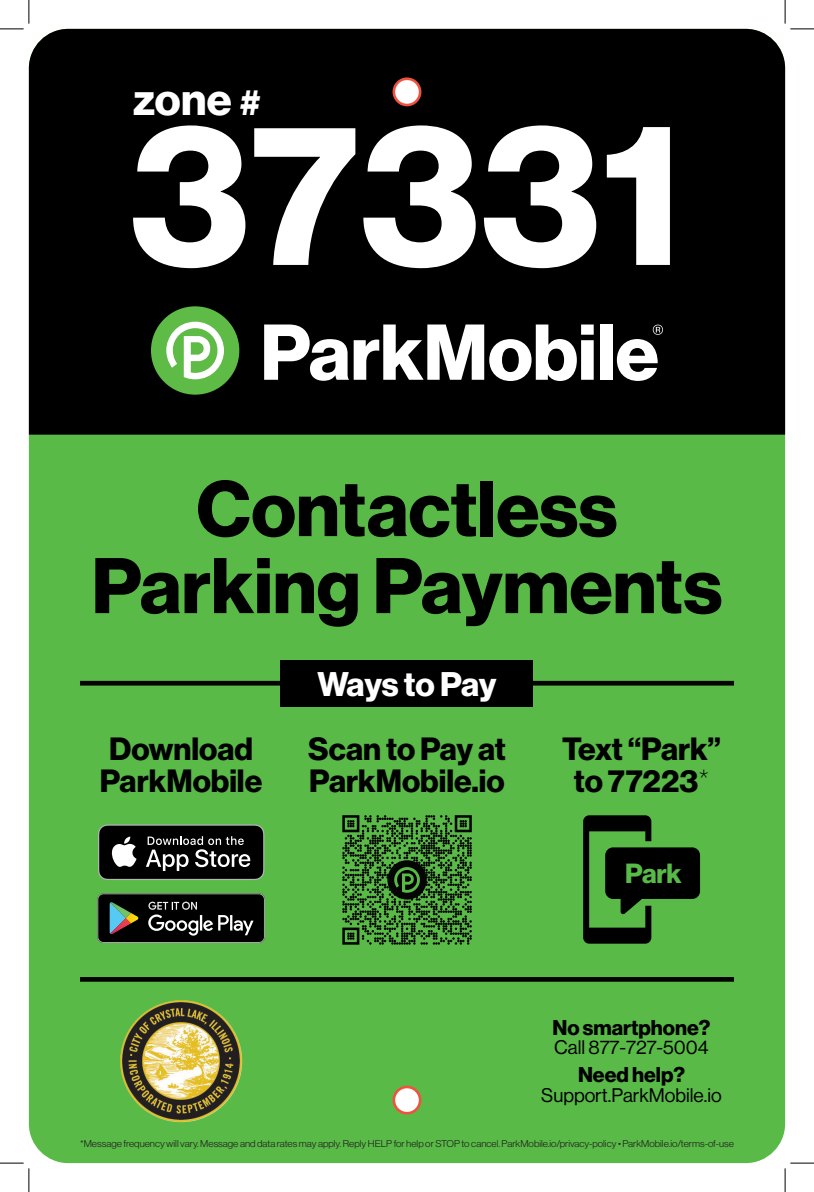
<style>
.page{position:relative;width:814px;height:1192px;background:#fff}
.page>*{position:absolute;margin:0;border:0;box-sizing:border-box;transform-origin:0 0}
.t1{font:199.5px "N Haas Grotesk DS Pro 75 Bd";letter-spacing:.005em;color:#fff}
.t2{font:77px/77px "N Haas Grotesk DS Pro 75 Bd";color:#000001;text-align:center}
.t3{font:44.62px "N Haas Grotesk DS Pro 75 Bd";color:#fff}
.t4{font:33.43px "N Haas Grotesk DS Pro 75 Bd";letter-spacing:-.01em;color:#fff}
.t5{font:31.5px/32.7px "N Haas Grotesk DS Pro 75 Bd";color:#000001}
.t6{font:27.12px "N Haas Grotesk DS Pro 75 Bd";color:#59ba47}
.t7{font:21px "N Haas Grotesk DS Pro 75 Bd";color:#000001}
.t8{font:19.25px "N Haas Grotesk DS Pro 55 Rg";color:#000001}
.t9{font:9.62px "N Haas Grotesk DS Pro 45 Lt";color:#211d1e;scale:1.06 1}
.s1{font-size:35.88px}
.s2{font-family:"N Haas Grotesk DS Pro 25 Th"}
</style>
<div class="page">
<div style="left:29px;top:29px;width:756px;height:1134px;background:#59ba47;border-radius:39px"></div>
<div style="left:29px;top:29px;width:756px;height:406px;background:#000001"></div>
<div style="left:80px;top:977px;width:654px;height:5px;background:#040503"></div>
<hr style="left:80px;top:681px;width:654px;height:4px;background:#040503">
<div style="left:281px;top:660px;width:252px;height:46px;background:#000001"></div>
<svg style="left:583px;top:815px;width:117px;height:128px"></svg>
<svg style="left:342px;top:815px;width:130px;height:129px"></svg>
<svg style="left:97px;top:893px;width:168px;height:50px;background:#242423"></svg>
<img style="left:110px;top:902px;width:21px;height:32px">
<svg style="left:98px;top:824px;width:166px;height:56px;background:#303231"></svg>
<div style="left:151px;top:306px;width:88px;height:89px;background:#5dbb46;border-radius:50%"></div>
<svg style="left:166px;top:322px;width:58px;height:57px"></svg>
<svg style="left:264px;top:324px;width:330px;height:57px;background:#888"></svg>
<div style="left:600px;top:324px;width:12px;height:56px;background:#fff"></div>
<svg style="left:617px;top:325px;width:46px;height:56px;background:#717171"></svg>
<img style="left:120px;top:1000px;width:123px;height:123px">
<svg style="left:392px;top:77px;width:29px;height:29px"></svg>
<svg style="left:392px;top:1085px;width:29px;height:29px"></svg>
<svg style="left:0;top:0;width:30px;height:30px"></svg>
<svg style="left:0;top:1162px;width:30px;height:30px"></svg>
<svg style="left:784px;top:0;width:30px;height:30px"></svg>
<svg style="left:784px;top:1162px;width:30px;height:30px"></svg>
<h3 class="t3" style="left:133px;top:73px;width:129px">zone <span class="s1">#</span></h3>
<h1 class="t1" style="left:130px;top:78px;width:554px">37331</h1>
<h2 class="t2" style="left:92px;top:472px;width:632px">Contactless<br>Parking Payments</h2>
<h3 class="t5" style="left:100px;top:733px;width:164px">Download<br>ParkMobile</h3>
<h3 class="t4" style="left:317px;top:664px;width:181px">Ways to Pay</h3>
<h3 class="t5" style="left:308px;top:733px;width:199px">Scan to Pay at<br>ParkMobile.io</h3>
<h3 class="t5" style="left:562px;top:733px;width:160px;text-align:center">Text “Park” to 77223<span class="s2">*</span></h3>
<h3 class="t6" style="left:625px;top:857px;width:58px">Park</h3>
<h3 class="t7" style="left:552px;top:1015px;width:160px">No smartphone?</h3>
<h3 class="t8" style="left:554px;top:1036px;width:156px">Call 877-727-5004</h3>
<h3 class="t7" style="left:578px;top:1063px;width:109px">Need help?</h3>
<h3 class="t8" style="left:541px;top:1084px;width:182px">Support.ParkMobile.io</h3>
<p class="t9" style="left:80px;top:1138px;width:618px">*Message frequency will vary. Message and data rates may apply. Reply HELP for help or STOP to cancel. ParkMobile.io/privacy-policy • ParkMobile.io/terms-of-use</p>
</div>
